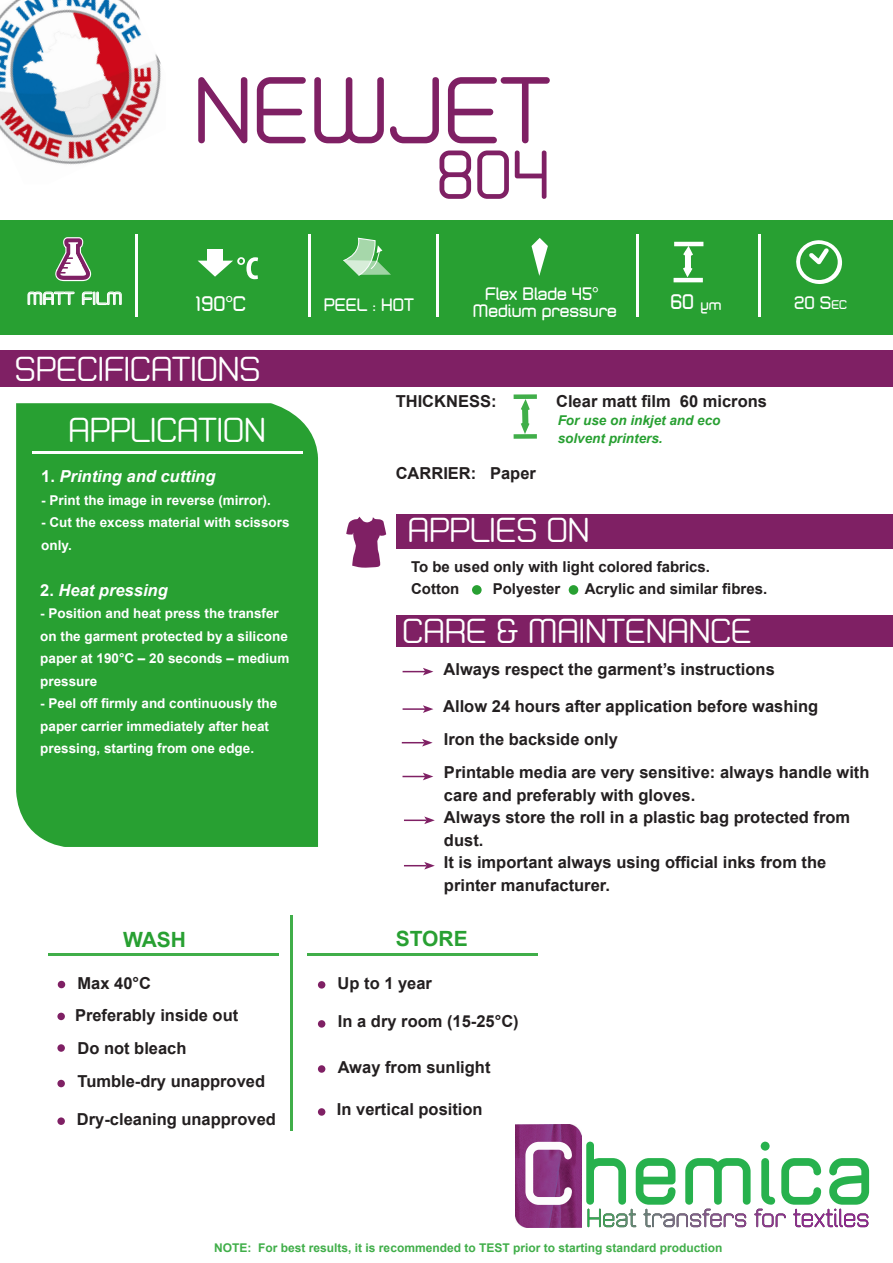
<style>
.page{position:relative;width:893px;height:1263px;background:#fff}
.page>*{position:absolute;margin:0;border:0;box-sizing:border-box;transform-origin:0 0}
.t1{font:94.5px "Zolano Sans BTN";color:#7f2064}
.t2{font:69px "Zolano Sans BTN";color:#7f2064}
.t3{font:34.5px "Zolano Sans BTN";color:#fff}
.t4{font:700 21px "Arial";color:#28a032}
.t5{font:21px "Zolano Sans BTN Bold";color:#fff}
.t6{font:21px "Zolano Sans BTN Bold";color:#fff}
.t7{font:18px "Zolano Sans BTN Bold";color:#fff}
.t8{font:18px "Zolano Sans BTN Bold";color:#fff}
.t9{font:17.85px "Zolano Sans BTN Bold";color:#fff}
.t10{font:700 16.5px/22.5px "Arial";color:#231f20}
.t11{font:italic 700 16.5px "Arial";color:#fff}
.t12{font:700 15px "Arial";color:#231f20}
.t13{font:700 13.5px/22.5px "Arial";color:#fff}
.t14{font:italic 700 13.5px "Arial";color:#28a032}
.t15{font:700 12px "Arial";color:#40ae49}
.s1{font-size:12.6px}
.s2{font-style:normal}
</style>
<div class="page">
<div style="left:396px;top:615px;width:497px;height:32px;background:#7f2064"></div>
<div style="left:0;top:350px;width:893px;height:36px;background:#7f2064"></div>
<div style="left:396px;top:514px;width:497px;height:35px;background:#7f2064"></div>
<div style="left:0;top:220px;width:893px;height:115px;background:#28a032"></div>
<div style="left:514px;top:394px;width:23px;height:5px;background:#40ae49"></div>
<div style="left:514px;top:434px;width:23px;height:5px;background:#40ae49"></div>
<svg style="left:517px;top:394px;width:17px;height:45px"></svg>
<div style="left:208px;top:250px;width:15px;height:11px;background:#fff"></div>
<svg style="left:198px;top:257px;width:60px;height:22px"></svg>
<svg style="left:343px;top:238px;width:48px;height:38px"></svg>
<svg style="left:796px;top:240px;width:46px;height:44px"></svg>
<hr style="left:308px;top:235px;width:3px;height:82px;background:#fff">
<hr style="left:636px;top:235px;width:3px;height:82px;background:#fff">
<hr style="left:758px;top:235px;width:3px;height:82px;background:#fff">
<hr style="left:674px;top:242px;width:29px;height:4px;background:#fff">
<hr style="left:674px;top:278px;width:29px;height:4px;background:#fff">
<svg style="left:679px;top:241px;width:18px;height:37px"></svg>
<svg style="left:55px;top:237px;width:36px;height:44px"></svg>
<hr style="left:135px;top:235px;width:3px;height:82px;background:#fff">
<svg style="left:27px;top:291px;width:48px;height:14px"></svg>
<svg style="left:82px;top:291px;width:40px;height:14px"></svg>
<div style="left:16px;top:403px;width:302px;height:444px;background:#28a032"></div>
<svg style="left:346px;top:517px;width:40px;height:51px"></svg>
<hr style="left:32px;top:451px;width:270px;height:3px;background:#fff">
<img style="left:0;top:0;width:161px;height:165px">
<img style="left:516px;top:1125px;width:65px;height:103px">
<svg style="left:586px;top:1142px;width:283px;height:85px"></svg>
<svg style="left:525px;top:1142px;width:47px;height:63px"></svg>
<svg style="left:402px;top:773px;width:31px;height:7px"></svg>
<svg style="left:531px;top:238px;width:17px;height:38px"></svg>
<hr style="left:436px;top:235px;width:3px;height:82px;background:#fff">
<hr style="left:404px;top:819px;width:23px;height:2px;background:#7f2064">
<svg style="left:424px;top:816px;width:11px;height:8px"></svg>
<svg style="left:404px;top:862px;width:31px;height:7px"></svg>
<svg style="left:403px;top:668px;width:30px;height:7px"></svg>
<hr style="left:403px;top:708px;width:22px;height:2px;background:#7f2064">
<svg style="left:423px;top:705px;width:10px;height:8px"></svg>
<svg style="left:402px;top:739px;width:31px;height:7px"></svg>
<div style="left:318px;top:981px;width:7px;height:7px;background:#7f2064;border-radius:50%"></div>
<div style="left:318px;top:1020px;width:7px;height:8px;background:#7f2064;border-radius:50%"></div>
<div style="left:318px;top:1065px;width:7px;height:8px;background:#7f2064;border-radius:50%"></div>
<div style="left:318px;top:1108px;width:7px;height:8px;background:#7f2064;border-radius:50%"></div>
<hr style="left:290px;top:915px;width:3px;height:216px;background:#40ae49">
<hr style="left:48px;top:953px;width:231px;height:3px;background:#40ae49">
<hr style="left:307px;top:953px;width:230px;height:3px;background:#40ae49">
<div style="left:57px;top:1013px;width:8px;height:7px;background:#7f2064;border-radius:50%"></div>
<div style="left:57px;top:1044px;width:8px;height:8px;background:#7f2064;border-radius:50%"></div>
<div style="left:57px;top:1080px;width:8px;height:7px;background:#7f2064;border-radius:50%"></div>
<div style="left:57px;top:1117px;width:8px;height:8px;background:#7f2064;border-radius:50%"></div>
<div style="left:58px;top:981px;width:7px;height:7px;background:#7f2064;border-radius:50%"></div>
<div style="left:472px;top:585px;width:10px;height:10px;background:#28a032;border-radius:50%"></div>
<div style="left:569px;top:585px;width:9px;height:10px;background:#28a032;border-radius:50%"></div>
<p class="t1" style="left:193px;top:57px;width:359px">NEWJET</p>
<p class="t2" style="left:436px;top:136px;width:115px">804</p>
<p class="t7" style="left:485px;top:283px;width:115px">Flex Blade 45°</p>
<p class="t9" style="left:27px;top:288px;width:97px">MATT FILM</p>
<p class="t5" style="left:195px;top:291px;width:52px">190°C</p>
<p class="t7" style="left:324px;top:294px;width:92px">PEEL : HOT</p>
<p class="t6" style="left:670px;top:289px;width:25px">60</p>
<p class="t8" style="left:794px;top:292px;width:54px">20 S<span class="s1">EC</span></p>
<p class="t7" style="left:473px;top:300px;width:145px">Medium pressure</p>
<p class="t3" style="left:15px;top:349px;width:247px">SPECIFICATIONS</p>
<p class="t3" style="left:68px;top:410px;width:199px">APPLICATION</p>
<p class="t11" style="left:41px;top:466px;width:176px"><span class="s2">1.</span> Printing and cutting</p>
<p class="t13" style="left:41px;top:489px;width:231px">- Print the image in reverse (mirror).</p>
<p class="t13" style="left:41px;top:512px;width:250px">- Cut the excess material with scissors only.</p>
<p class="t11" style="left:40px;top:579px;width:129px"><span class="s2">2.</span> Heat pressing</p>
<p class="t13" style="left:40px;top:603px;width:251px">- Position and heat press the transfer on the garment protected by a silicone paper at 190°C – 20 seconds – medium pressure</p>
<p class="t13" style="left:40px;top:693px;width:239px">- Peel off firmly and continuously the paper carrier immediately after heat pressing, starting from one edge.</p>
<p class="t4" style="left:123px;top:926px;width:64px">WASH</p>
<p class="t10" style="left:77px;top:972px;width:75px">Max 40°C</p>
<p class="t10" style="left:75px;top:1004px;width:165px">Preferably inside out</p>
<p class="t10" style="left:77px;top:1037px;width:111px">Do not bleach</p>
<p class="t10" style="left:77px;top:1071px;width:189px">Tumble-dry unapproved</p>
<p class="t10" style="left:77px;top:1108px;width:200px">Dry-cleaning unapproved</p>
<p class="t10" style="left:396px;top:390px;width:102px">THICKNESS:</p>
<p class="t10" style="left:556px;top:390px;width:212px">Clear matt film 60 microns</p>
<p class="t14" style="left:558px;top:411px;width:164px">For use on inkjet and eco</p>
<p class="t14" style="left:558px;top:429px;width:107px">solvent printers.</p>
<p class="t10" style="left:396px;top:462px;width:142px">CARRIER: Paper</p>
<p class="t3" style="left:408px;top:511px;width:183px">APPLIES ON</p>
<p class="t12" style="left:411px;top:557px;width:300px">To be used only with light colored fabrics.</p>
<p class="t12" style="left:411px;top:579px;width:50px">Cotton</p>
<p class="t12" style="left:493px;top:579px;width:69px">Polyester</p>
<p class="t12" style="left:585px;top:579px;width:184px">Acrylic and similar fibres.</p>
<p class="t3" style="left:403px;top:612px;width:351px">CARE &amp; MAINTENANCE</p>
<p class="t10" style="left:443px;top:658px;width:333px">Always respect the garment’s instructions</p>
<p class="t10" style="left:443px;top:696px;width:377px">Allow 24 hours after application before washing</p>
<p class="t10" style="left:444px;top:728px;width:176px">Iron the backside only</p>
<p class="t10" style="left:444px;top:762px;width:427px">Printable media are very sensitive: always handle with care and preferably with gloves.</p>
<p class="t10" style="left:444px;top:807px;width:408px">Always store the roll in a plastic bag protected from dust.</p>
<p class="t10" style="left:444px;top:852px;width:384px">It is important always using official inks from the printer manufacturer.</p>
<p class="t4" style="left:396px;top:924px;width:73px">STORE</p>
<p class="t10" style="left:338px;top:972px;width:96px">Up to 1 year</p>
<p class="t10" style="left:338px;top:1011px;width:182px">In a dry room (15-25°C)</p>
<p class="t10" style="left:338px;top:1057px;width:154px">Away from sunlight</p>
<p class="t10" style="left:337px;top:1098px;width:147px">In vertical position</p>
<p class="t15" style="left:214px;top:1239px;width:510px">NOTE: For best results, it is recommended to TEST prior to starting standard production</p>
</div>
